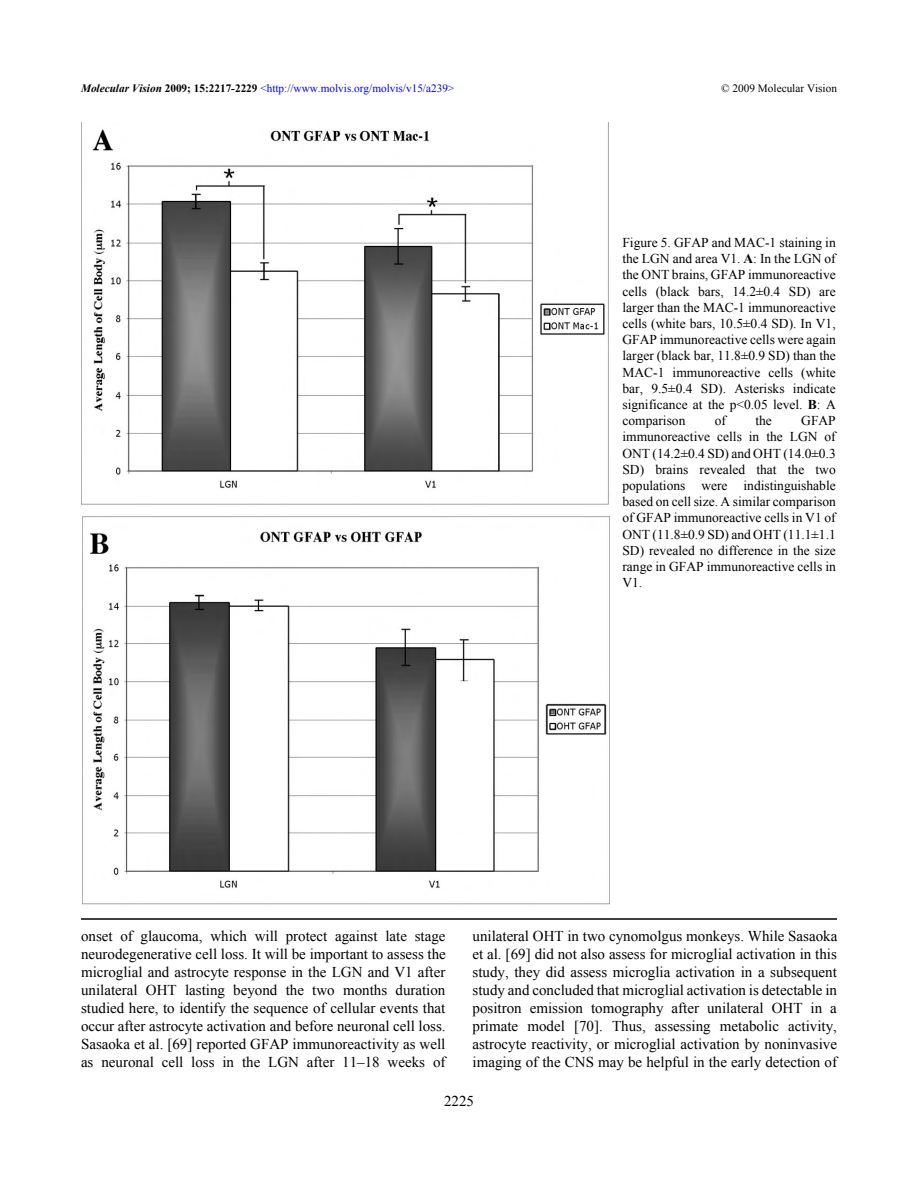
<style>
.page{position:relative;width:918px;height:1188px;background:#fff}
.page>*{position:absolute;margin:0;border:0;box-sizing:border-box;transform-origin:0 0}
.t1{font:15px/18px "Times New Roman";color:#000;text-align:justify}
.t2{font:13.5px/16.2px "Times New Roman";color:#000;text-align:justify}
.t3{font:11.25px "Times New Roman";color:#00f}
.t4{font:11.25px "Times New Roman";color:#000}
.s1{font-weight:700;font-style:italic;color:#000}
.s2{font-weight:700;color:#000}
.s3{font-weight:700}
</style>
<div class="page">
<img style="left:81px;top:123px;width:529px;height:782px">
<hr style="left:81px;top:918px;width:756px;height:2px;background:#000">
<p class="t3" style="left:81px;top:82px;width:375px"><span class="s1">Molecular Vision</span> <span class="s2">2009; 15:2217-2229</span> &lt;http://www.molvis.org/molvis/v15/a239&gt;</p>
<p class="t4" style="left:721px;top:82px;width:117px">© 2009 Molecular Vision</p>
<p class="t2" style="left:622px;top:234px;width:215px">Figure 5. GFAP and MAC-1 staining in the LGN and area V1. <span class="s3">A</span>: In the LGN of the ONT brains, GFAP immunoreactive cells (black bars, 14.2±0.4 SD) are larger than the MAC-1 immunoreactive cells (white bars, 10.5±0.4 SD). In V1, GFAP immunoreactive cells were again larger (black bar, 11.8±0.9 SD) than the MAC-1 immunoreactive cells (white bar, 9.5±0.4 SD). Asterisks indicate significance at the p&lt;0.05 level. <span class="s3">B</span>: A comparison</p>
<p class="t2" style="left:715px;top:413px;width:13px">of</p>
<p class="t2" style="left:755px;top:413px;width:18px">the</p>
<p class="t2" style="left:622px;top:413px;width:215px;text-indent:179px">GFAP immunoreactive cells in the LGN of ONT (14.2±0.4 SD) and OHT (14.0±0.3<br>SD) brains revealed that the two populations were indistinguishable based on cell size. A similar comparison of GFAP immunoreactive cells in V1 of ONT (11.8±0.9 SD) and OHT (11.1±1.1<br>SD) revealed no difference in the size range in GFAP immunoreactive cells in V1.</p>
<p class="t1" style="left:81px;top:927px;width:366px">onset of glaucoma, which will protect against late stage neurodegenerative cell loss. It will be important to assess the microglial and astrocyte response in the LGN and V1 after unilateral OHT lasting beyond the two months duration studied here, to identify the sequence of cellular events that occur after astrocyte activation and before neuronal cell loss.<br>Sasaoka et al. [69] reported GFAP immunoreactivity as well as neuronal cell loss in the LGN after 11–18 weeks of</p>
<p class="t1" style="left:472px;top:927px;width:366px">unilateral OHT in two cynomolgus monkeys. While Sasaoka et al. [69] did not also assess for microglial activation in this study, they did assess microglia activation in a subsequent study and concluded that microglial activation is detectable in positron emission tomography after unilateral OHT in a primate model [70]. Thus, assessing metabolic activity, astrocyte reactivity, or microglial activation by noninvasive imaging of the CNS may be helpful in the early detection of</p>
<p class="t1" style="left:444px;top:1092px;width:31px">2225</p>
</div>
